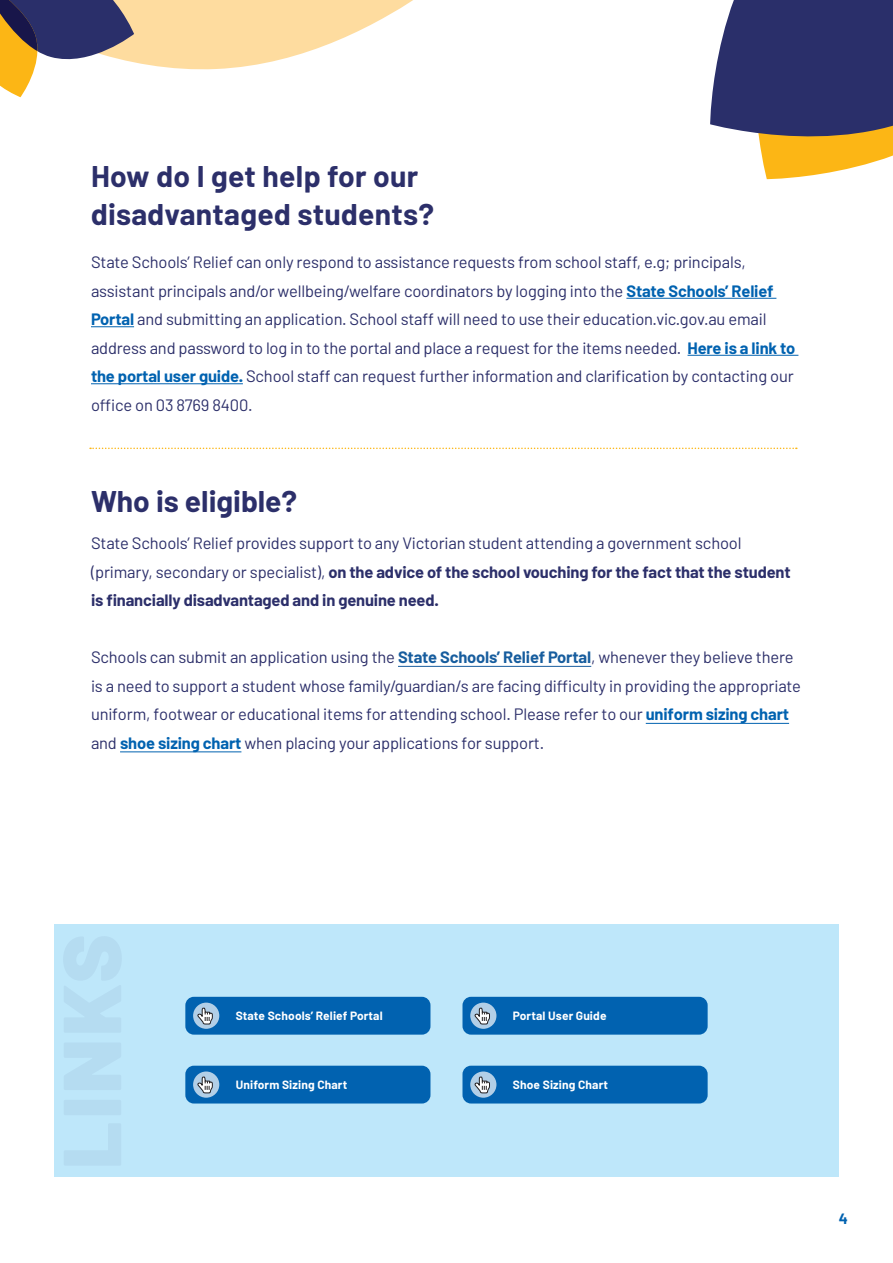
<style>
.page{position:relative;width:893px;height:1263px;background:#fff}
.page>*{position:absolute;margin:0;border:0;box-sizing:border-box;transform-origin:0 0}
.t1{font:700 30px/37.5px "Barlow";letter-spacing:.01em;color:#2c2f6a}
.t2{font:16.5px/28.5px "Barlow";letter-spacing:-.01em;color:#2c2f6a}
.t3{font:700 15px "Barlow";color:#0162b0}
.t4{font:700 12px "Barlow";letter-spacing:.01em;color:#fff}
.s1{font-weight:700;color:#0162b0}
.s2{font-weight:700}
.s3{font-weight:700;color:#175d9e}
</style>
<div class="page">
<div style="left:54px;top:924px;width:785px;height:252px;background:#bee7fa"></div>
<svg style="left:63px;top:937px;width:58px;height:228px"></svg>
<hr style="left:626px;top:298px;width:150px;height:1px;background:#0162b0">
<hr style="left:91px;top:326px;width:43px;height:1px;background:#0162b0">
<hr style="left:687px;top:355px;width:111px;height:1px;background:#0162b0">
<hr style="left:91px;top:383px;width:152px;height:1px;background:#0162b0">
<div style="left:185px;top:1066px;width:245px;height:37px;background:#0162b0;border-radius:9px"></div>
<svg style="left:193px;top:1071px;width:26px;height:27px"></svg>
<svg style="left:197px;top:1076px;width:16px;height:18px"></svg>
<div style="left:462px;top:997px;width:246px;height:38px;background:#0162b0;border-radius:9px"></div>
<svg style="left:470px;top:1002px;width:26px;height:27px"></svg>
<svg style="left:474px;top:1007px;width:16px;height:18px"></svg>
<div style="left:185px;top:997px;width:245px;height:38px;background:#0162b0;border-radius:9px"></div>
<svg style="left:193px;top:1002px;width:26px;height:27px"></svg>
<svg style="left:197px;top:1007px;width:16px;height:18px"></svg>
<div style="left:462px;top:1066px;width:246px;height:37px;background:#0162b0;border-radius:9px"></div>
<svg style="left:470px;top:1071px;width:26px;height:27px"></svg>
<svg style="left:474px;top:1076px;width:16px;height:18px"></svg>
<svg style="left:0;top:0;width:413px;height:97px"></svg>
<svg style="left:710px;top:0;width:183px;height:179px;background:#676072"></svg>
<svg style="left:90px;top:448px;width:707px;height:1px"></svg>
<hr style="left:398px;top:666px;width:193px;height:1px;background:#175d9e">
<hr style="left:646px;top:723px;width:143px;height:1px;background:#0162b0">
<hr style="left:120px;top:751px;width:121px;height:1px;background:#0162b0">
<p class="t1" style="left:91px;top:158px;width:345px">How do I get help for our disadvantaged students?</p>
<p class="t2" style="left:91px;top:247px;width:706px">State Schools’ Relief can only respond to assistance requests from school staff, e.g; principals, assistant principals and/or wellbeing/welfare coordinators by logging into the <span class="s1">State Schools’ Relief Portal</span> and submitting an application. School staff will need to use their education.vic.gov.au email address and password to log in to the portal and place a request for the items needed. <span class="s1">Here is a link to the portal user guide.</span> School staff can request further information and clarification by contacting our office on 03 8769 8400.</p>
<p class="t1" style="left:91px;top:482px;width:208px">Who is eligible?</p>
<p class="t2" style="left:91px;top:529px;width:701px">State Schools’ Relief provides support to any Victorian student attending a government school (primary, secondary or specialist), <span class="s2">on the advice of the school vouching for the fact that the student is financially disadvantaged and in genuine need.</span></p>
<p class="t2" style="left:91px;top:643px;width:711px">Schools can submit an application using the <span class="s3">State Schools’ Relief Portal</span>, whenever they believe there is a need to support a student whose family/guardian/s are facing difficulty in providing the appropriate uniform, footwear or educational items for attending school. Please refer to our <span class="s1">uniform sizing chart </span>and <span class="s1">shoe sizing chart</span> when placing your applications for support.</p>
<p class="t4" style="left:236px;top:1008px;width:149px">State Schools’ Relief Portal</p>
<p class="t4" style="left:513px;top:1008px;width:95px">Portal User Guide</p>
<p class="t4" style="left:236px;top:1077px;width:113px">Uniform Sizing Chart</p>
<p class="t4" style="left:513px;top:1077px;width:97px">Shoe Sizing Chart</p>
<p class="t3" style="left:839px;top:1209px;width:11px">4</p>
</div>
